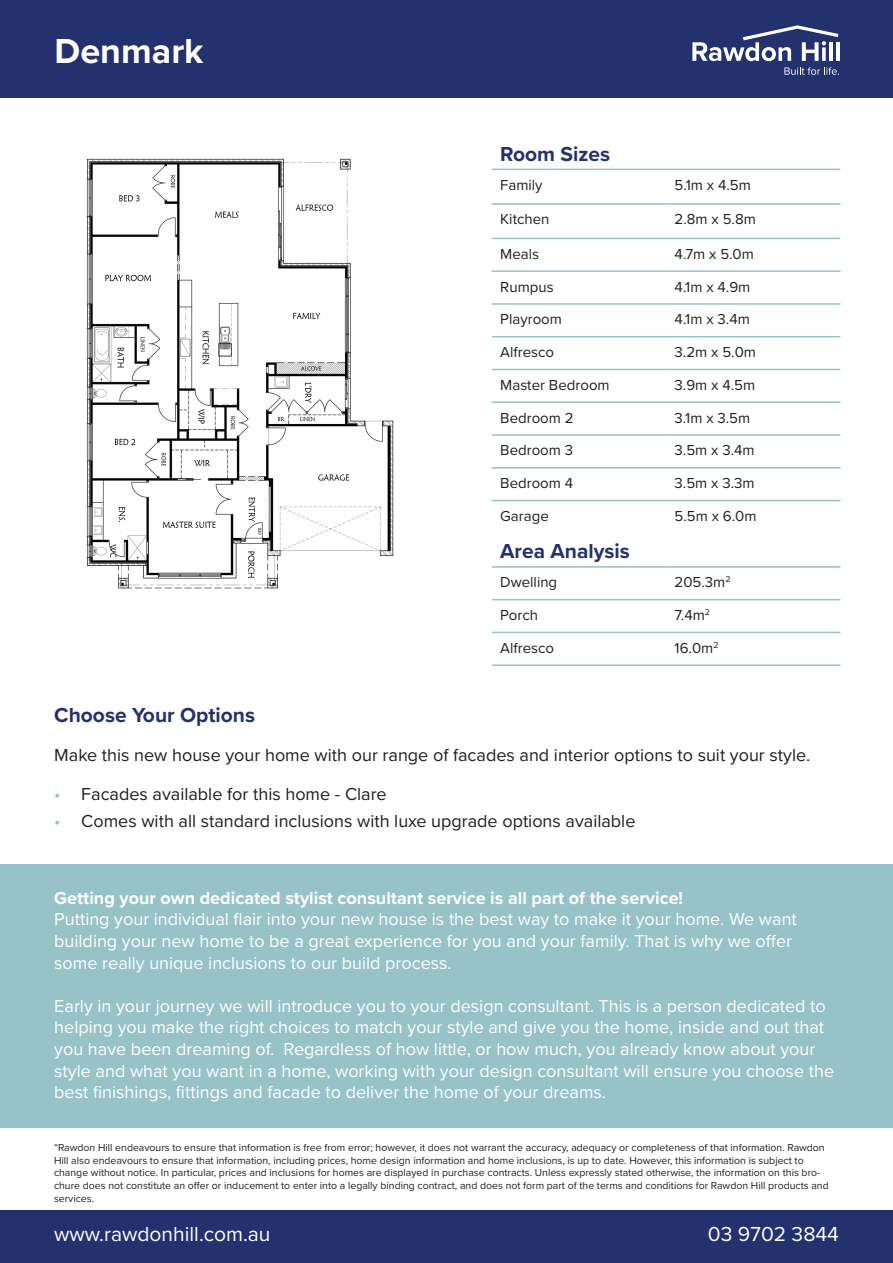
<style>
.page{position:relative;width:893px;height:1263px;background:#fff}
.page>*{position:absolute;margin:0;border:0;box-sizing:border-box;transform-origin:0 0}
.t1{font:700 36px "Proxima Nova";color:#fff}
.t2{font:700 21px "Proxima Nova";color:#23316e}
.t3{font:21px "Proxima Nova";color:#fff}
.t4{font:18px/21.6px "Proxima Nova";color:#fff}
.t5{font:18px "Proxima Nova";color:#241f1f}
.t6{font:700 18px "Proxima Nova";color:#fff}
.t7{font:15px "Proxima Nova";color:#241f1f}
.t8{font:10.5px/12.6px "Proxima Nova";color:#241f1f}
.s1{color:#96c2c8}
</style>
<div class="page">
<div style="left:0;top:0;width:893px;height:97px;background:#23316e"></div>
<svg style="left:692px;top:25px;width:146px;height:36px"></svg>
<hr style="left:829px;top:42px;width:4px;height:19px;background:#fff">
<hr style="left:836px;top:42px;width:4px;height:19px;background:#fff">
<svg style="left:784px;top:67px;width:55px;height:8px"></svg>
<img style="left:87px;top:158px;width:307px;height:431px">
<hr style="left:492px;top:169px;width:174px;height:1px;background:#96c2c8">
<hr style="left:666px;top:169px;width:174px;height:1px;background:#96c2c8">
<hr style="left:492px;top:203px;width:174px;height:2px;background:#96c2c8">
<hr style="left:666px;top:203px;width:174px;height:2px;background:#96c2c8">
<hr style="left:492px;top:238px;width:174px;height:1px;background:#96c2c8">
<hr style="left:666px;top:238px;width:174px;height:1px;background:#96c2c8">
<hr style="left:492px;top:270px;width:174px;height:2px;background:#96c2c8">
<hr style="left:666px;top:270px;width:174px;height:2px;background:#96c2c8">
<hr style="left:492px;top:303px;width:174px;height:2px;background:#96c2c8">
<hr style="left:666px;top:303px;width:174px;height:2px;background:#96c2c8">
<hr style="left:492px;top:336px;width:174px;height:1px;background:#96c2c8">
<hr style="left:666px;top:336px;width:174px;height:1px;background:#96c2c8">
<hr style="left:492px;top:369px;width:174px;height:1px;background:#96c2c8">
<hr style="left:666px;top:369px;width:174px;height:1px;background:#96c2c8">
<hr style="left:492px;top:401px;width:174px;height:2px;background:#96c2c8">
<hr style="left:666px;top:401px;width:174px;height:2px;background:#96c2c8">
<hr style="left:492px;top:434px;width:174px;height:2px;background:#96c2c8">
<hr style="left:666px;top:434px;width:174px;height:2px;background:#96c2c8">
<hr style="left:492px;top:467px;width:174px;height:1px;background:#96c2c8">
<hr style="left:666px;top:467px;width:174px;height:1px;background:#96c2c8">
<hr style="left:492px;top:500px;width:174px;height:1px;background:#96c2c8">
<hr style="left:666px;top:500px;width:174px;height:1px;background:#96c2c8">
<hr style="left:492px;top:599px;width:174px;height:1px;background:#96c2c8">
<hr style="left:666px;top:599px;width:174px;height:1px;background:#96c2c8">
<hr style="left:492px;top:632px;width:174px;height:1px;background:#96c2c8">
<hr style="left:666px;top:632px;width:174px;height:1px;background:#96c2c8">
<hr style="left:492px;top:664px;width:174px;height:2px;background:#96c2c8">
<hr style="left:666px;top:664px;width:174px;height:2px;background:#96c2c8">
<hr style="left:492px;top:566px;width:174px;height:2px;background:#96c2c8">
<hr style="left:666px;top:566px;width:174px;height:2px;background:#96c2c8">
<div style="left:0;top:1209px;width:893px;height:54px;background:#23316e"></div>
<div style="left:0;top:1156px;width:893px;height:54px;background:#fff"></div>
<div style="left:0;top:864px;width:893px;height:264px;background:#96c2c8"></div>
<h1 class="t1" style="left:55px;top:25px;width:151px">Denmark</h1>
<h2 class="t2" style="left:500px;top:138px;width:111px">Room Sizes</h2>
<h3 class="t7" style="left:500px;top:174px;width:44px">Family</h3>
<h3 class="t7" style="left:675px;top:174px;width:78px">5.1m x 4.5m</h3>
<h3 class="t7" style="left:500px;top:208px;width:51px">Kitchen</h3>
<h3 class="t7" style="left:675px;top:208px;width:83px">2.8m x 5.8m</h3>
<h3 class="t7" style="left:500px;top:243px;width:40px">Meals</h3>
<h3 class="t7" style="left:675px;top:243px;width:81px">4.7m x 5.0m</h3>
<h3 class="t7" style="left:500px;top:275px;width:55px">Rumpus</h3>
<h3 class="t7" style="left:675px;top:275px;width:77px">4.1m x 4.9m</h3>
<h3 class="t7" style="left:500px;top:308px;width:63px">Playroom</h3>
<h3 class="t7" style="left:675px;top:308px;width:77px">4.1m x 3.4m</h3>
<h3 class="t7" style="left:500px;top:341px;width:55px">Alfresco</h3>
<h3 class="t7" style="left:675px;top:341px;width:83px">3.2m x 5.0m</h3>
<h3 class="t7" style="left:500px;top:374px;width:111px">Master Bedroom</h3>
<h3 class="t7" style="left:675px;top:374px;width:82px">3.9m x 4.5m</h3>
<h3 class="t7" style="left:500px;top:406px;width:75px">Bedroom 2</h3>
<h3 class="t7" style="left:675px;top:406px;width:77px">3.1m x 3.5m</h3>
<h3 class="t7" style="left:500px;top:439px;width:74px">Bedroom 3</h3>
<h3 class="t7" style="left:675px;top:439px;width:82px">3.5m x 3.4m</h3>
<h3 class="t7" style="left:500px;top:472px;width:74px">Bedroom 4</h3>
<h3 class="t7" style="left:675px;top:472px;width:82px">3.5m x 3.3m</h3>
<h3 class="t7" style="left:500px;top:505px;width:50px">Garage</h3>
<h3 class="t7" style="left:675px;top:505px;width:83px">5.5m x 6.0m</h3>
<h2 class="t2" style="left:500px;top:536px;width:131px">Area Analysis</h2>
<h3 class="t7" style="left:500px;top:571px;width:58px">Dwelling</h3>
<h3 class="t7" style="left:675px;top:571px;width:57px">205.3m<sup>2</sup></h3>
<h3 class="t7" style="left:500px;top:604px;width:39px">Porch</h3>
<h3 class="t7" style="left:675px;top:604px;width:37px">7.4m<sup>2</sup></h3>
<h3 class="t7" style="left:500px;top:637px;width:55px">Alfresco</h3>
<h3 class="t7" style="left:675px;top:637px;width:45px">16.0m<sup>2</sup></h3>
<h2 class="t2" style="left:54px;top:699px;width:202px">Choose Your Options</h2>
<h3 class="t5" style="left:54px;top:741px;width:757px">Make this new house your home with our range of facades and interior options to suit your style.</h3>
<h3 class="t5" style="left:54px;top:780px;width:334px"><span class="s1">•</span> Facades available for this home - Clare</h3>
<h3 class="t5" style="left:54px;top:807px;width:583px"><span class="s1">•</span> Comes with all standard inclusions with luxe upgrade options available</h3>
<h3 class="t6" style="left:54px;top:884px;width:630px">Getting your own dedicated stylist consultant service is all part of the service!</h3>
<h3 class="t4" style="left:54px;top:908px;width:744px">Putting your individual flair into your new house is the best way to make it your home. We want building your new home to be a great experience for you and your family. That is why we offer some really unique inclusions to our build process.</h3>
<p class="t4" style="left:54px;top:994px;width:781px">Early in your journey we will introduce you to your design consultant. This is a person dedicated to helping you make the right choices to match your style and give you the home, inside and out that you have been dreaming of. Regardless of how little, or how much, you already know about your style and what you want in a home, working with your design consultant will ensure you choose the best finishings, fittings and facade to deliver the home of your dreams.</p>
<p class="t8" style="left:54px;top:1141px;width:776px">“Rawdon Hill endeavours to ensure that information is free from error; however, it does not warrant the accuracy, adequacy or completeness of that information. Rawdon Hill also endeavours to ensure that information, including prices, home design information and home inclusions, is up to date. However, this information is subject to change without notice. In particular, prices and inclusions for homes are displayed in purchase contracts. Unless expressly stated otherwise, the information on this bro&shy;chure does not constitute an offer or inducement to enter into a legally binding contract, and does not form part of the terms and conditions for Rawdon Hill products and services.</p>
<h2 class="t3" style="left:54px;top:1218px;width:218px">www.rawdonhill.com.au</h2>
<h2 class="t3" style="left:708px;top:1218px;width:133px">03 9702 3844</h2>
</div>
